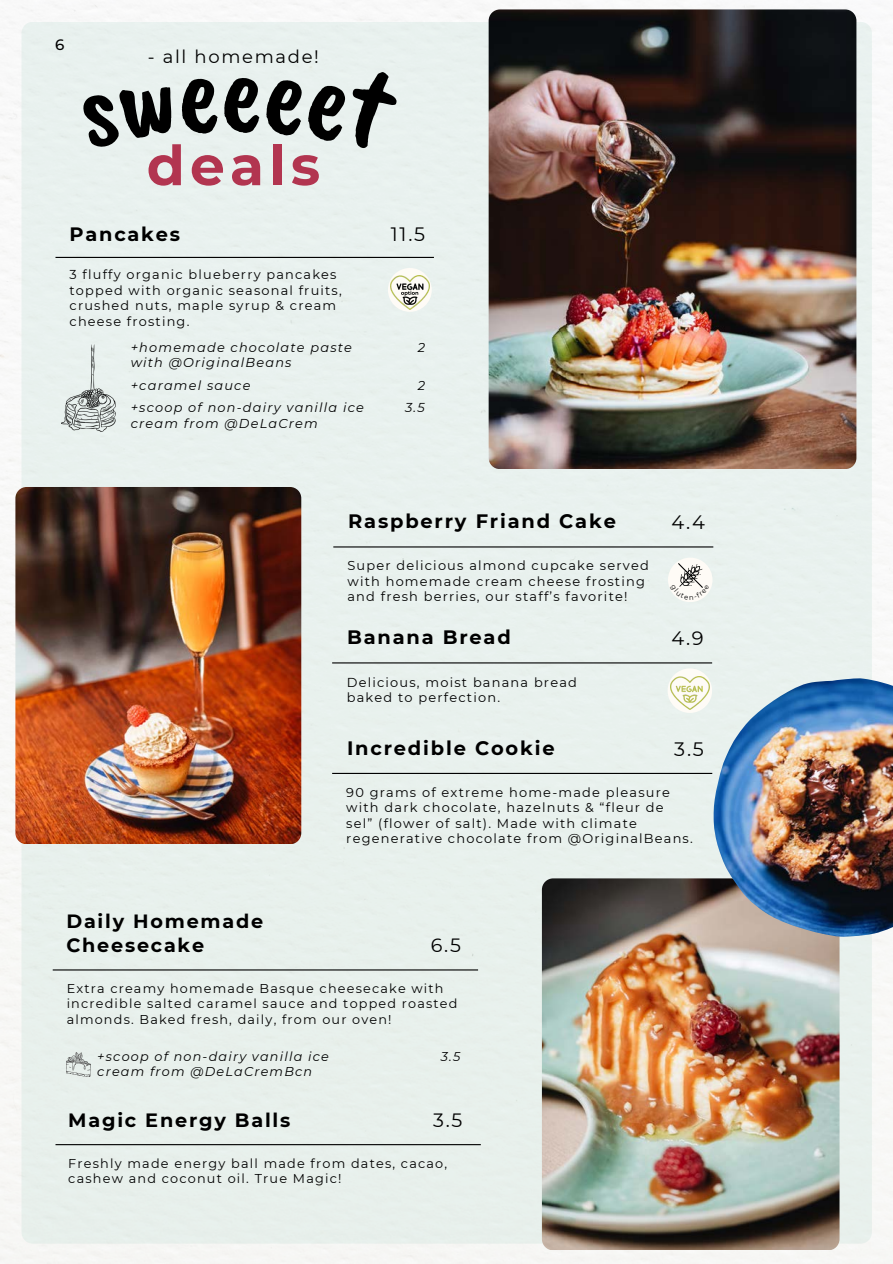
<style>
.page{position:relative;width:893px;height:1264px;background:#fff}
.page>*{position:absolute;margin:0;border:0;box-sizing:border-box;transform-origin:0 0}
.t1{font:700 55.2px "Montserrat";letter-spacing:.095em;color:#b23550}
.t2{font:700 19.35px "Montserrat";letter-spacing:.095em;color:#000}
.t3{font:19.35px "Montserrat";color:#000}
.t4{font:700 19.2px/24px "Montserrat";letter-spacing:.095em;color:#000}
.t5{font:19.2px "Montserrat";color:#000}
.t6{font:18px "Montserrat";letter-spacing:.095em;color:#000}
.t7{font:500 15px "Montserrat";color:#000}
.t8{font:12.9px/15.5px "Montserrat";letter-spacing:.095em;color:#000}
.t9{font:italic 12.9px/15.5px "Montserrat";letter-spacing:.095em;color:#000}
.t10{font:12.75px/15.3px "Montserrat";letter-spacing:.095em;color:#000}
.t11{font:italic 12.75px/15.3px "Montserrat";letter-spacing:.095em;color:#000}
</style>
<div class="page">
<img style="left:0;top:0;width:892px;height:1263px">
<div style="left:22px;top:22px;width:849px;height:1221px;background:#e8f1ed;border-radius:11px"></div>
<hr style="left:332px;top:772px;width:380px;height:2px;background:#000">
<img style="left:62px;top:345px;width:54px;height:86px">
<hr style="left:55px;top:257px;width:379px;height:1px;background:#000">
<hr style="left:333px;top:546px;width:380px;height:1px;background:#000">
<hr style="left:332px;top:662px;width:380px;height:1px;background:#000">
<div style="left:667px;top:668px;width:45px;height:45px;background:#fefbf6;border-radius:50%"></div>
<img style="left:670px;top:676px;width:39px;height:34px">
<div style="left:668px;top:557px;width:44px;height:45px;background:#fefbf6;border-radius:50%"></div>
<img style="left:678px;top:564px;width:24px;height:21px">
<hr style="left:53px;top:969px;width:425px;height:1px;background:#000">
<img style="left:67px;top:1052px;width:23px;height:24px">
<hr style="left:55px;top:1144px;width:426px;height:1px;background:#000">
<img style="left:488px;top:9px;width:368px;height:459px;border-radius:11px">
<img style="left:542px;top:878px;width:297px;height:371px;border-radius:11px">
<img style="left:15px;top:487px;width:286px;height:356px;border-radius:11px">
<img style="left:713px;top:678px;width:179px;height:258px">
<div style="left:388px;top:268px;width:44px;height:44px;background:#fefbf6;border-radius:50%"></div>
<img style="left:390px;top:275px;width:40px;height:34px">
<svg style="left:673px;top:585px;width:36px;height:13px"></svg>
<p class="t7" style="left:55px;top:36px;width:11px">6</p>
<h3 class="t6" style="left:148px;top:45px;width:172px">- all homemade!</h3>
<h1 class="t1" style="left:147px;top:132px;width:175px">deals</h1>
<h2 class="t2" style="left:70px;top:222px;width:112px">Pancakes</h2>
<p class="t8" style="left:70px;top:267px;width:274px">3 fluffy organic blueberry pancakes topped with organic seasonal fruits, crushed nuts, maple syrup &amp; cream cheese frosting.</p>
<h2 class="t3" style="left:391px;top:222px;width:36px">11.5</h2>
<p class="t9" style="left:131px;top:339px;width:223px">+homemade chocolate paste with @OriginalBeans</p>
<p class="t9" style="left:418px;top:339px;width:9px">2</p>
<p class="t9" style="left:131px;top:377px;width:121px">+caramel sauce</p>
<p class="t9" style="left:418px;top:377px;width:9px">2</p>
<p class="t9" style="left:131px;top:400px;width:235px">+scoop of non-dairy vanilla ice cream from @DeLaCrem</p>
<p class="t9" style="left:405px;top:400px;width:21px">3.5</p>
<h2 class="t2" style="left:348px;top:509px;width:269px">Raspberry Friand Cake</h2>
<p class="t8" style="left:347px;top:558px;width:303px">Super delicious almond cupcake served with homemade cream cheese frosting and fresh berries, our staff’s favorite!</p>
<h2 class="t2" style="left:347px;top:625px;width:165px">Banana Bread</h2>
<p class="t8" style="left:347px;top:674px;width:232px">Delicious, moist banana bread baked to perfection.</p>
<h2 class="t3" style="left:671px;top:510px;width:35px">4.4</h2>
<h2 class="t3" style="left:671px;top:626px;width:34px">4.9</h2>
<h2 class="t2" style="left:347px;top:735px;width:209px">Incredible Cookie</h2>
<p class="t8" style="left:346px;top:784px;width:348px">90 grams of extreme home-made pleasure with dark chocolate, hazelnuts &amp; “fleur de sel” (flower of salt). Made with climate regenerative chocolate from @OriginalBeans.</p>
<h2 class="t3" style="left:674px;top:736px;width:31px">3.5</h2>
<h3 class="t4" style="left:66px;top:909px;width:198px">Daily Homemade<br>Cheesecake</h3>
<p class="t10" style="left:67px;top:980px;width:392px">Extra creamy homemade Basque cheesecake with incredible salted caramel sauce and topped roasted almonds. Baked fresh, daily, from our oven!</p>
<h3 class="t5" style="left:431px;top:933px;width:32px">6.5</h3>
<p class="t11" style="left:97px;top:1048px;width:233px">+scoop of non-dairy vanilla ice cream from @DeLaCremBcn</p>
<p class="t11" style="left:441px;top:1048px;width:21px">3.5</p>
<h3 class="t4" style="left:68px;top:1107px;width:224px">Magic Energy Balls</h3>
<p class="t10" style="left:68px;top:1155px;width:380px">Freshly made energy ball made from dates, cacao, cashew and coconut oil. True Magic!</p>
<h3 class="t5" style="left:433px;top:1108px;width:31px">3.5</h3>
</div>
